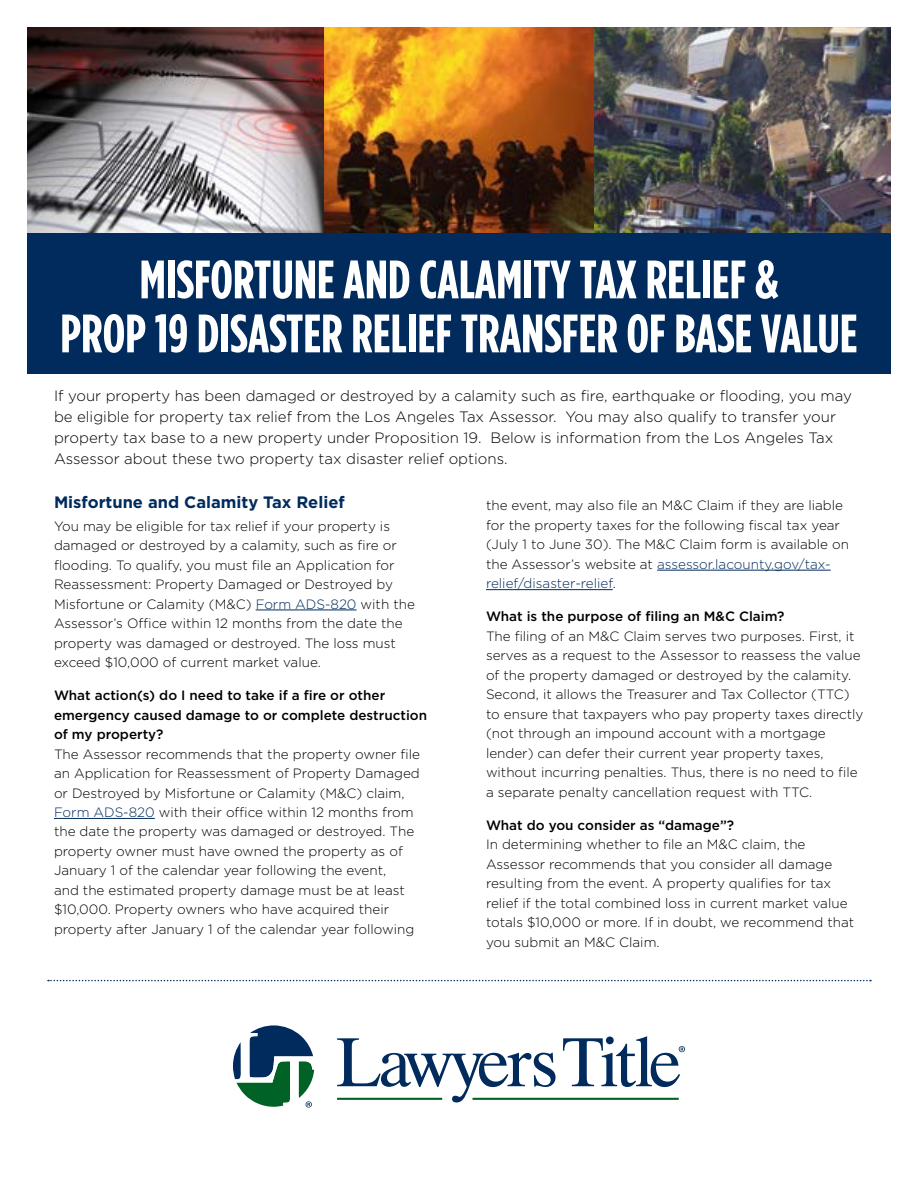
<style>
.page{position:relative;width:918px;height:1188px;background:#fff}
.page>*{position:absolute;margin:0;border:0;box-sizing:border-box;transform-origin:0 0}
.t1{font:700 54px/54px "Gotham Condensed";color:#fff;text-align:center}
.t2{font:700 16.5px "Gotham";color:#002b5c}
.t3{font:300 15px/21px "Gotham";color:#000}
.t4{font:300 13.5px/19.5px "Gotham";color:#000}
.t5{font:500 13.5px/19.5px "Gotham";color:#000}
.s1{color:#002b5c}
</style>
<div class="page">
<img style="left:27px;top:27px;width:864px;height:207px">
<div style="left:27px;top:234px;width:864px;height:140px;background:#002b5c"></div>
<hr style="left:256px;top:610px;width:101px;height:1px;background:#002b5c">
<hr style="left:54px;top:818px;width:101px;height:1px;background:#002b5c">
<hr style="left:657px;top:570px;width:174px;height:1px;background:#002b5c">
<hr style="left:486px;top:589px;width:127px;height:1px;background:#002b5c">
<svg style="left:48px;top:980px;width:823px;height:1px"></svg>
<hr style="left:473px;top:1098px;width:206px;height:2px;background:#006225">
<svg style="left:337px;top:1038px;width:219px;height:64px"></svg>
<svg style="left:233px;top:1025px;width:81px;height:83px"></svg>
<svg style="left:563px;top:1036px;width:122px;height:51px"></svg>
<h1 class="t1" style="left:60px;top:252px;width:799px">MISFORTUNE AND CALAMITY TAX RELIEF &amp;<br>PROP 19 DISASTER RELIEF TRANSFER OF BASE VALUE</h1>
<p class="t3" style="left:54px;top:385px;width:799px">If your property has been damaged or destroyed by a calamity such as fire, earthquake or flooding, you may be eligible for property tax relief from the Los Angeles Tax Assessor. You may also qualify to transfer your property tax base to a new property under Proposition 19. Below is information from the Los Angeles Tax Assessor about these two property tax disaster relief options.</p>
<p class="t4" style="left:486px;top:495px;width:365px">the event, may also file an M&amp;C Claim if they are liable for the property taxes for the following fiscal tax year (July 1 to June 30). The M&amp;C Claim form is available on the Assessor’s website at <span class="s1">assessor.lacounty.gov/tax&shy;relief/disaster-relief</span>.</p>
<p class="t5" style="left:486px;top:607px;width:300px">What is the purpose of filing an M&amp;C Claim?</p>
<p class="t4" style="left:486px;top:626px;width:379px">The filing of an M&amp;C Claim serves two purposes. First, it serves as a request to the Assessor to reassess the value of the property damaged or destroyed by the calamity.<br>Second, it allows the Treasurer and Tax Collector (TTC) to ensure that taxpayers who pay property taxes directly (not through an impound account with a mortgage lender) can defer their current year property taxes, without incurring penalties. Thus, there is no need to file a separate penalty cancellation request with TTC.</p>
<p class="t5" style="left:486px;top:815px;width:250px">What do you consider as “damage”?</p>
<p class="t4" style="left:486px;top:834px;width:370px">In determining whether to file an M&amp;C claim, the Assessor recommends that you consider all damage resulting from the event. A property qualifies for tax relief if the total combined loss in current market value totals $10,000 or more. If in doubt, we recommend that you submit an M&amp;C Claim.</p>
<p class="t2" style="left:54px;top:491px;width:292px">Misfortune and Calamity Tax Relief</p>
<p class="t4" style="left:54px;top:516px;width:362px">You may be eligible for tax relief if your property is damaged or destroyed by a calamity, such as fire or flooding. To qualify, you must file an Application for Reassessment: Property Damaged or Destroyed by Misfortune or Calamity (M&amp;C) <span class="s1">Form ADS-820</span> with the Assessor’s Office within 12 months from the date the property was damaged or destroyed. The loss must exceed $10,000 of current market value.</p>
<p class="t5" style="left:54px;top:685px;width:375px">What action(s) do I need to take if a fire or other emergency caused damage to or complete destruction of my property?</p>
<p class="t4" style="left:54px;top:744px;width:368px">The Assessor recommends that the property owner file an Application for Reassessment of Property Damaged or Destroyed by Misfortune or Calamity (M&amp;C) claim, <span class="s1">Form ADS-820</span> with their office within 12 months from the date the property was damaged or destroyed. The property owner must have owned the property as of January 1 of the calendar year following the event,<br>and the estimated property damage must be at least $10,000. Property owners who have acquired their property after January 1 of the calendar year following</p>
</div>
